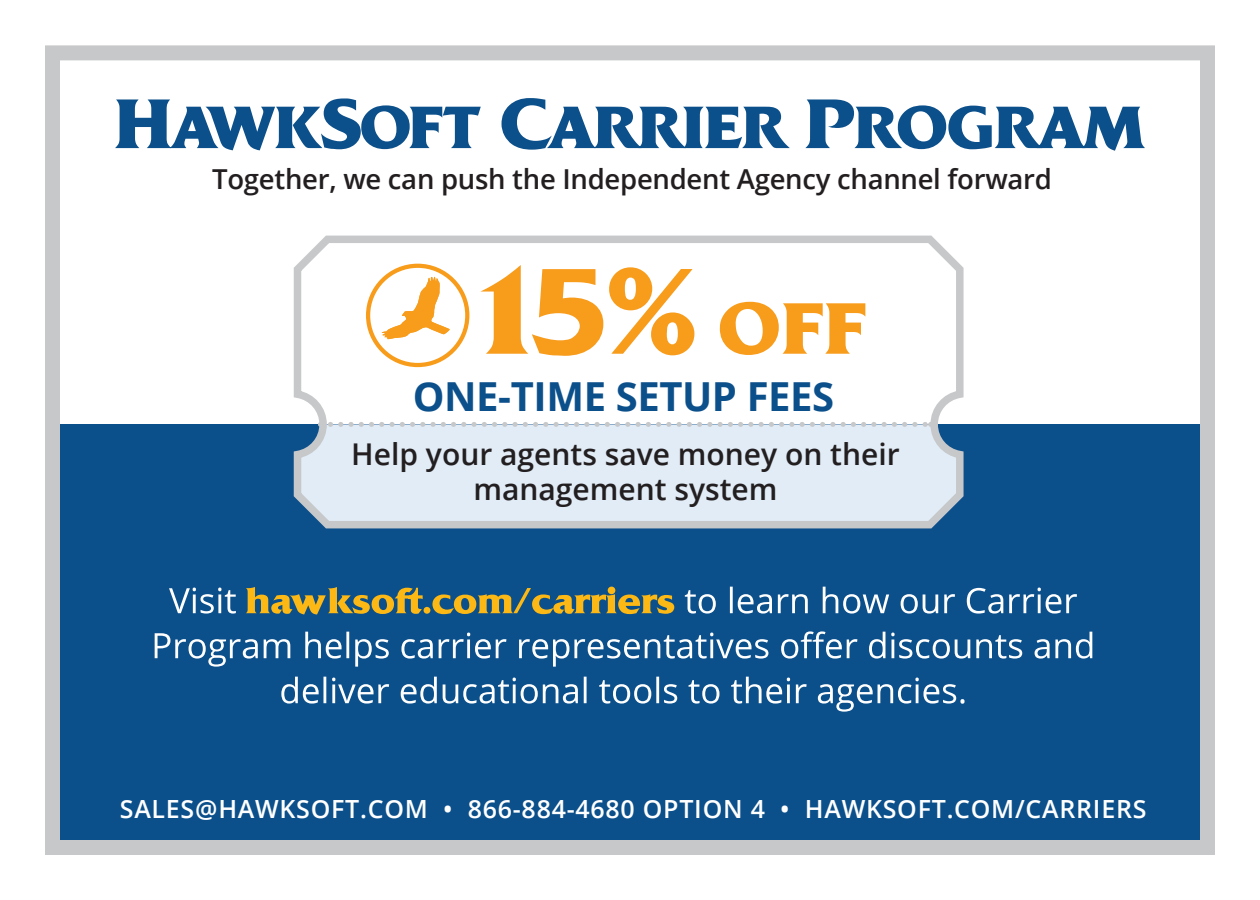
<style>
.page{position:relative;width:1260px;height:900px;background:#fff}
.page>*{position:absolute;margin:0;border:0;box-sizing:border-box;transform-origin:0 0}
.t1{font:700 40px "Open Sans";letter-spacing:-.01em;color:#0b4f8b}
.t2{font:600 30px/35px "Open Sans";color:#231f20;text-align:center}
.t3{font:600 27.5px "Open Sans";letter-spacing:-.01em;color:#231f20}
.t4{font:600 25px "Open Sans";letter-spacing:.03em;color:#fff}
</style>
<div class="page">
<div style="left:54px;top:424px;width:1156px;height:420px;background:#0b4f8b"></div>
<div style="left:45px;top:45px;width:1170px;height:810px;border:15px solid #c7c8ca"></div>
<svg style="left:115px;top:98px;width:1030px;height:53px"></svg>
<svg style="left:293px;top:235px;width:671px;height:294px"></svg>
<svg style="left:480px;top:265px;width:385px;height:91px"></svg>
<svg style="left:366px;top:264px;width:103px;height:103px"></svg>
<svg style="left:281px;top:677px;width:684px;height:35px"></svg>
<svg style="left:155px;top:631px;width:937px;height:36px"></svg>
<svg style="left:685px;top:587px;width:392px;height:27px"></svg>
<svg style="left:246px;top:587px;width:428px;height:27px"></svg>
<svg style="left:169px;top:588px;width:67px;height:26px"></svg>
<svg style="left:330px;top:422px;width:602px;height:5px"></svg>
<p class="t3" style="left:212px;top:160px;width:841px">Together, we can push the Independent Agency channel forward</p>
<p class="t1" style="left:413px;top:368px;width:423px">ONE-TIME SETUP FEES</p>
<p class="t2" style="left:351px;top:436px;width:550px">Help your agents save money on their management system</p>
<p class="t4" style="left:120px;top:791px;width:1028px">SALES@HAWKSOFT.COM • 866-884-4680 OPTION 4 • HAWKSOFT.COM/CARRIERS</p>
</div>
